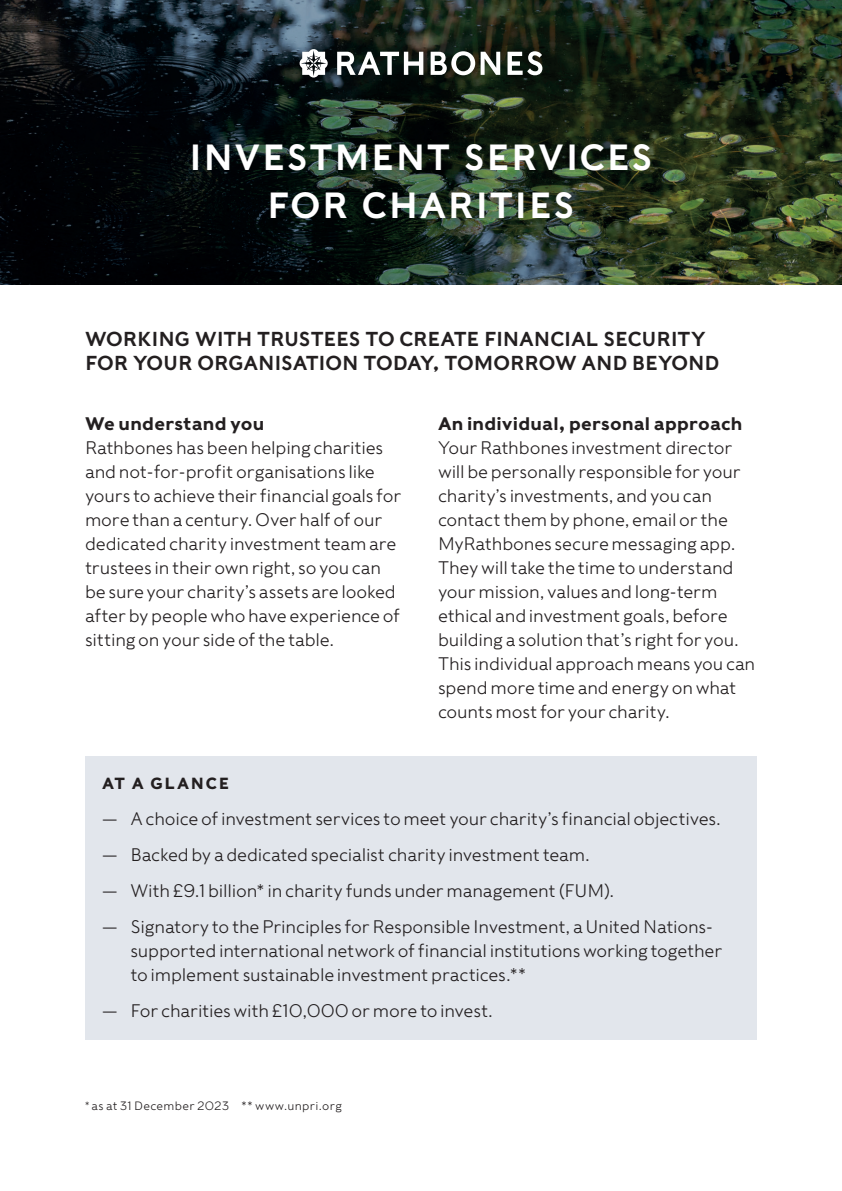
<style>
.page{position:relative;width:842px;height:1191px;background:#fff}
.page>*{position:absolute;margin:0;border:0;box-sizing:border-box;transform-origin:0 0}
.t1{font:36px/48px "Rathbones Sans";letter-spacing:.04em;color:#fff;text-align:center}
.t2{font:20px/24px "Rathbones Sans";letter-spacing:-.015em;color:#231f20}
.t3{font:300 18px/24px "Rathbones Sans";letter-spacing:-.01em;color:#231f20}
.t4{font:700 18px "Rathbones Sans";letter-spacing:.015em;color:#231f20}
.t5{font:700 16px "Rathbones Sans";letter-spacing:.105em;color:#231f20}
.t6{font:300 12px "Rathbones Sans";letter-spacing:.03em;color:#231f20}
.s1{font-family:"Guardian RTB Egyp"}
</style>
<div class="page">
<img style="left:0;top:0;width:842px;height:285px">
<div style="left:85px;top:756px;width:672px;height:284px;background:#e2e6ec"></div>
<svg style="left:337px;top:52px;width:86px;height:23px"></svg>
<svg style="left:431px;top:51px;width:44px;height:24px"></svg>
<svg style="left:481px;top:52px;width:19px;height:23px"></svg>
<svg style="left:507px;top:51px;width:35px;height:24px"></svg>
<svg style="left:299px;top:49px;width:29px;height:29px"></svg>
<h1 class="t1" style="left:189px;top:133px;width:465px">INVESTMENT SERVICES<br>FOR CHARITIES</h1>
<p class="t2" style="left:85px;top:326px;width:636px">WORKING WITH TRUSTEES TO CREATE FINANCIAL SECURITY<br>FOR YOUR ORGANISATION TODAY, TOMORROW AND BEYOND</p>
<p class="t4" style="left:85px;top:412px;width:181px">We understand you</p>
<p class="t3" style="left:85px;top:436px;width:318px">Rathbones has been helping charities and not-for-profit organisations like yours to achieve their financial goals for more than a century. Over half of our dedicated charity investment team are trustees in their own right, so you can be sure your charity’s assets are looked after by people who have experience of sitting on your side of the table.</p>
<p class="t4" style="left:438px;top:412px;width:306px">An individual, personal approach</p>
<p class="t3" style="left:438px;top:436px;width:319px">Your Rathbones investment director will be personally responsible for your charity’s investments, and you can contact them by phone, email or the MyRathbones secure messaging app.<br>They will take the time to understand your mission, values and long-term ethical and investment goals, before building a solution that’s right for you.<br>This individual approach means you can spend more time and energy on what counts most for your charity.</p>
<p class="t5" style="left:102px;top:772px;width:128px">AT A GLANCE</p>
<p class="t3" style="left:102px;top:806px;width:620px">— A choice of investment services to meet your charity’s financial objectives.</p>
<p class="t3" style="left:102px;top:842px;width:489px">— Backed by a dedicated specialist charity investment team.</p>
<p class="t3" style="left:102px;top:878px;width:514px">— With £9.1 billion* in charity funds under management (FUM).</p>
<p class="t3" style="left:130px;top:914px;width:593px;text-indent:-28px">— Signatory to the Principles for Responsible Investment, a United Nations&shy;supported international network of financial institutions working together to implement sustainable investment practices.**</p>
<p class="t3" style="left:102px;top:998px;width:392px">— For charities with £10,000 or more to invest.</p>
<p class="t6" style="left:85px;top:1098px;width:258px"><span class="s1">*</span> as at 31 December 2023 ** www.unpri.org</p>
</div>
